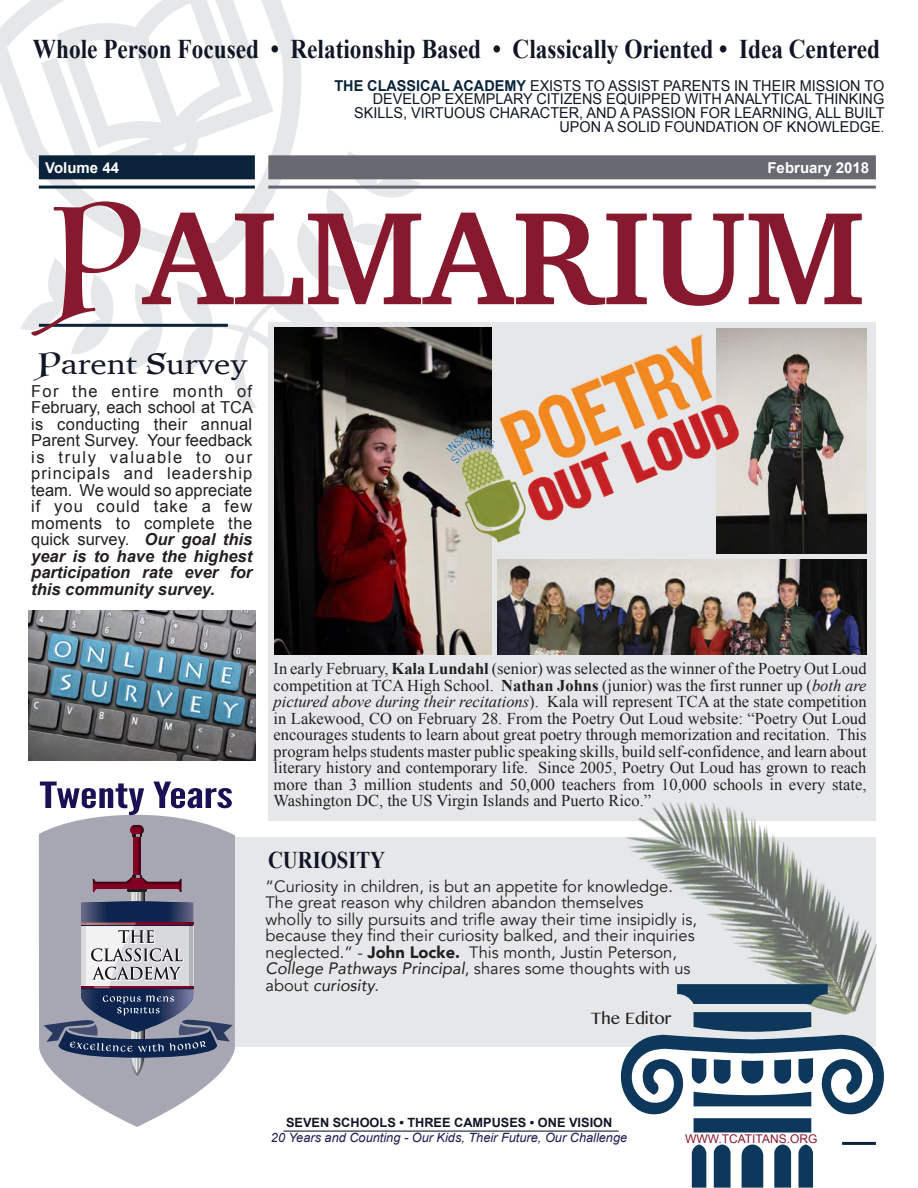
<style>
.page{position:relative;width:918px;height:1188px;background:#fff}
.page>*{position:absolute;margin:0;border:0;box-sizing:border-box;transform-origin:0 0}
.t1{font:700 135px "Charter";color:#87192e}
.t2{font:36px "League Gothic";letter-spacing:-.005em;color:#1a1155;scale:1.49 1}
.t3{font:28.5px "Charter";color:#101625;scale:1.17 1}
.t4{font:700 27px "Times New Roman";color:#101625;scale:.86 1}
.t5{font:700 24px "Times New Roman";color:#101625;scale:.86 1}
.t6{font:16.5px/16.5px "Times New Roman";color:#231f20;text-align:justify}
.t7{font:16.5px/16.5px "Avenir";color:#231f20}
.t8{font:16.5px/16.5px "Arial";letter-spacing:.03em;color:#231f20;text-align:justify}
.t9{font:16.5px "Myanmar MN";color:#231f20}
.t10{font:15px/13.8px "Arial";color:#101625;text-align:right;scale:.96 1}
.t11{font:700 15px "Arial";color:#fff}
.t12{font:italic 12.75px "Arial";color:#1f1a52}
.t13{font:700 12.75px "Arial";color:#101625}
.t14{font:12px "Arial";color:#87192e}
.s1{font-weight:700;color:#0b233a}
.s2{font-size:13.05px}
.s3{font-family:"Luminari";font-weight:400}
.s4{font-family:"Luminari"}
.s5{font-weight:700;font-style:italic}
.s6{font-weight:700}
.s7{font-style:italic}
.s8{font-weight:900}
</style>
<div class="page">
<svg style="left:0;top:9px;width:20px;height:126px;fill:#e6e7e9"></svg>
<svg style="left:20px;top:0;width:401px;height:409px"></svg>
<svg style="left:39px;top:815px;width:196px;height:312px;fill:#aaacb6"></svg>
<div style="left:268px;top:155px;width:608px;height:24px;background:#696972"></div>
<div style="left:39px;top:155px;width:216px;height:24px;background:#0b233a"></div>
<hr style="left:268px;top:186px;width:608px;height:3px;background:#636773">
<hr style="left:39px;top:186px;width:216px;height:3px;background:#0b233a">
<hr style="left:39px;top:324px;width:189px;height:3px;background:#0b233a">
<div style="left:268px;top:322px;width:608px;height:499px;background:#e6e7e9"></div>
<div style="left:235px;top:837px;width:641px;height:209px;background:#e6e7e9"></div>
<hr style="left:842px;top:1142px;width:34px;height:3px;background:#0b233a">
<svg style="left:44px;top:825px;width:189px;height:252px;background:#8f8f9f"></svg>
<img style="left:611px;top:802px;width:266px;height:276px">
<svg style="left:677px;top:984px;width:151px;height:20px;background:#1c4363"></svg>
<svg style="left:621px;top:1012px;width:263px;height:121px"></svg>
<svg style="left:799px;top:1145px;width:14px;height:43px"></svg>
<svg style="left:774px;top:1145px;width:17px;height:43px"></svg>
<svg style="left:742px;top:1145px;width:21px;height:43px"></svg>
<svg style="left:714px;top:1145px;width:17px;height:43px"></svg>
<svg style="left:692px;top:1145px;width:14px;height:43px"></svg>
<hr style="left:284px;top:1131px;width:335px;height:1px;background:#0b233a">
<img style="left:717px;top:328px;width:150px;height:225px">
<img style="left:28px;top:610px;width:227px;height:151px">
<img style="left:498px;top:559px;width:369px;height:95px">
<img style="left:274px;top:328px;width:218px;height:326px">
<img style="left:439px;top:333px;width:307px;height:216px">
<h3 class="t4" style="left:33px;top:30px;width:987px">Whole Person Focused • Relationship Based • Classically Oriented • Idea Centered</h3>
<p class="t11" style="left:45px;top:157px;width:75px">Volume 44</p>
<p class="t10" style="left:334px;top:79px;width:574px"><span class="s1">THE CLASSICAL ACADEMY</span> EXISTS TO ASSIST PARENTS IN THEIR MISSION TO DEVELOP EXEMPLARY CITIZENS EQUIPPED WITH ANALYTICAL THINKING SKILLS, VIRTUOUS CHARACTER, AND A PASSION FOR LEARNING, ALL BUILT UPON A SOLID FOUNDATION OF KNOWLEDGE<span class="s2">.</span></p>
<p class="t11" style="left:767px;top:158px;width:103px">February 2018</p>
<h1 class="t1" style="left:52px;top:141px;width:814px"><span class="s3">P</span>ALMARIUM</h1>
<h3 class="t3" style="left:38px;top:339px;width:180px"><span class="s4">P</span>arent <span class="s4">S</span>urvey</h3>
<p class="t8" style="left:31px;top:383px;width:223px">For the entire month of February, each school at TCA is conducting their annual Parent Survey. Your feedback is truly valuable to our principals and leadership team. We would so appreciate if you could take a few moments to complete the quick survey. <span class="s5">Our goal this year is to have the highest participation rate ever for this community survey.</span></p>
<h2 class="t2" style="left:40px;top:774px;width:131px">Twenty Years</h2>
<p class="t6" style="left:274px;top:660px;width:595px">In early February, <span class="s6">Kala Lundahl</span> (senior) was selected as the winner of the Poetry Out Loud competition at TCA High School. <span class="s6">Nathan Johns</span> (junior) was the first runner up (<span class="s7">both are pictured above during their recitations</span>). Kala will represent TCA at the state competition in Lakewood, CO on February 28. From the Poetry Out Loud website: “Poetry Out Loud encourages students to learn about great poetry through memorization and recitation. This program helps students master public speaking skills, build self-confidence, and learn about literary history and contemporary life. Since 2005, Poetry Out Loud has grown to reach more than 3 million students and 50,000 teachers from 10,000 schools in every state, Washington DC, the US Virgin Islands and Puerto Rico.”</p>
<h3 class="t5" style="left:268px;top:843px;width:138px">CURIOSITY</h3>
<p class="t7" style="left:266px;top:878px;width:433px">“Curiosity in children, is but an appetite for knowledge.<br>The great reason why children abandon themselves<br>wholly to silly pursuits and trifle away their time insipidly is, because they find their curiosity balked, and their inquiries neglected.” - <span class="s8">John Locke.</span> This month, Justin Peterson, <span class="s7">College Pathways Principal</span>, shares some thoughts with us about <span class="s7">curiosity</span>.</p>
<p class="t9" style="left:591px;top:1008px;width:82px">The Editor</p>
<p class="t13" style="left:286px;top:1114px;width:328px">SEVEN SCHOOLS • THREE CAMPUSES • ONE VISION</p>
<p class="t12" style="left:271px;top:1130px;width:358px">20 Years and Counting - Our Kids, Their Future, Our Challenge</p>
<p class="t14" style="left:685px;top:1131px;width:134px">WWW.TCATITANS.ORG</p>
</div>
